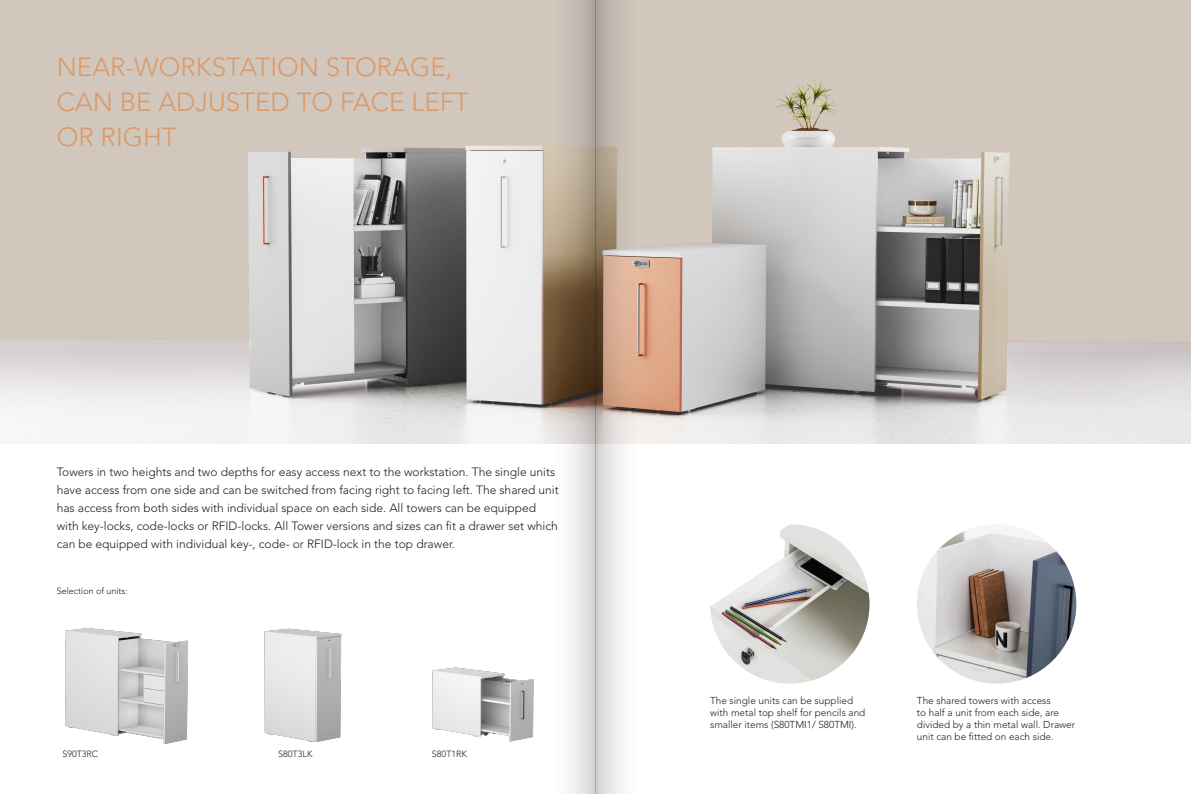
<style>
.page{position:relative;width:1191px;height:794px;background:#fff}
.page>*{position:absolute;margin:0;border:0;box-sizing:border-box;transform-origin:0 0}
.t1{font:300 26px/35px "Avenir LT Std";color:#dc9968}
.t2{font:300 12px/18px "Avenir LT Std";color:#231f20}
.t3{font:300 10px/12px "Avenir LT Std";color:#231f20}
.t4{font:300 9px "Avenir LT Std";color:#231f20}
</style>
<div class="page">
<img style="left:0;top:0;width:1191px;height:444px">
<img style="left:65px;top:628px;width:124px;height:117px">
<img style="left:264px;top:628px;width:78px;height:114px">
<img style="left:432px;top:667px;width:102px;height:75px">
<img style="left:710px;top:524px;width:159px;height:159px;border-radius:79px">
<img style="left:917px;top:524px;width:159px;height:159px;border-radius:80px">
<svg style="left:555px;top:0;width:40px;height:794px"></svg>
<svg style="left:595px;top:0;width:41px;height:794px"></svg>
<p class="t1" style="left:57px;top:50px;width:414px">NEAR-WORKSTATION STORAGE,<br>CAN BE ADJUSTED TO FACE LEFT<br>OR RIGHT</p>
<p class="t2" style="left:57px;top:463px;width:503px">Towers in two heights and two depths for easy access next to the workstation. The single units have access from one side and can be switched from facing right to facing left. The shared unit has access from both sides with individual space on each side. All towers can be equipped with key-locks, code-locks or RFID-locks. All Tower versions and sizes can fit a drawer set which can be equipped with individual key-, code- or RFID-lock in the top drawer.</p>
<p class="t4" style="left:57px;top:585px;width:73px">Selection of units:</p>
<p class="t4" style="left:62px;top:748px;width:37px">S90T3RC</p>
<p class="t4" style="left:278px;top:748px;width:36px">S80T3LK</p>
<p class="t4" style="left:432px;top:748px;width:37px">S80T1RK</p>
<p class="t3" style="left:710px;top:694px;width:157px">The single units can be supplied with metal top shelf for pencils and smaller items (S80TMI1/ S80TMI).</p>
<p class="t3" style="left:917px;top:694px;width:160px">The shared towers with access<br>to half a unit from each side, are divided by a thin metal wall. Drawer unit can be fitted on each side.</p>
</div>
